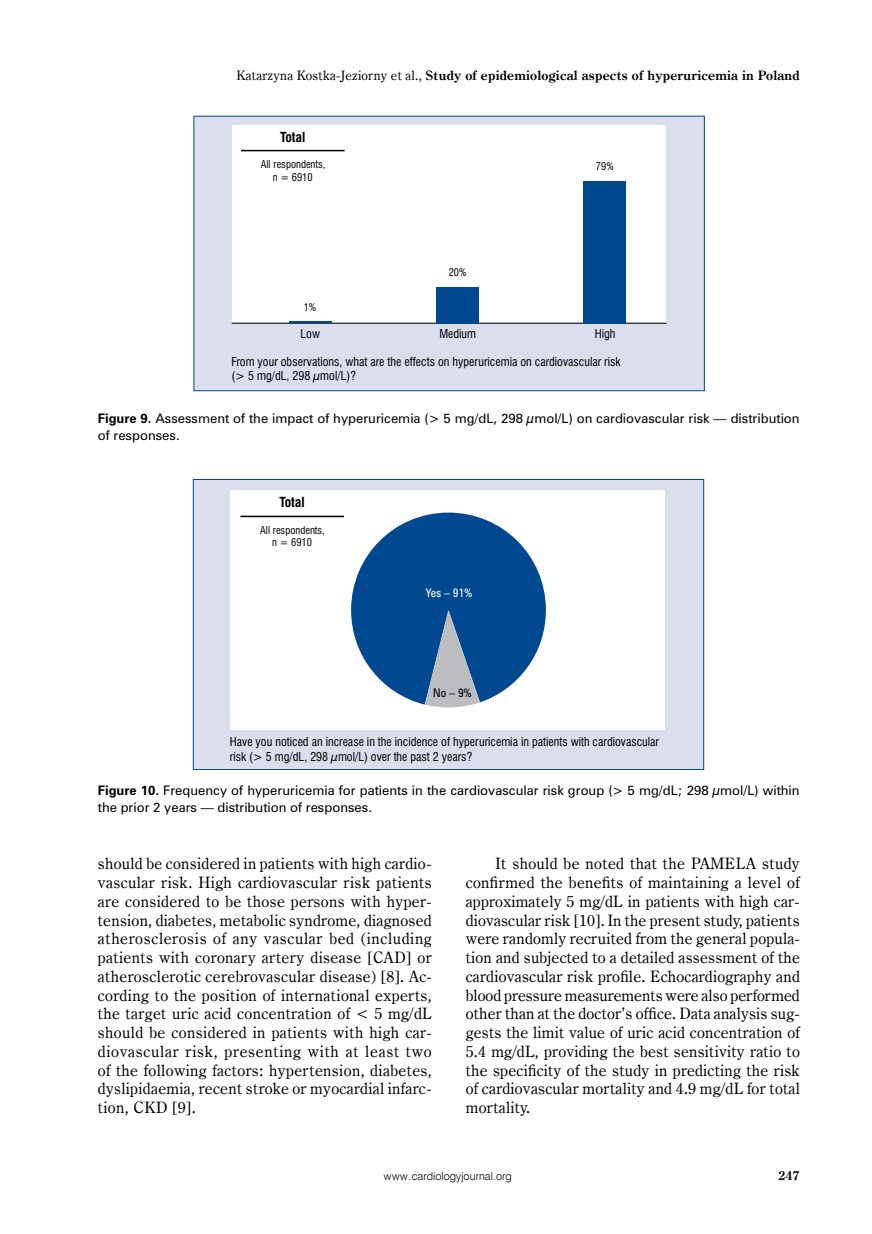
<style>
.page{position:relative;width:872px;height:1234px;background:#fff}
.page>*{position:absolute;margin:0;border:0;box-sizing:border-box;transform-origin:0 0}
._08_-_Tekst{font:15.75px/18.8px "Century Oldst EU";letter-spacing:.015em;color:#000;text-align:justify}
.t1{font:700 13.5px "Swis 721 Cn EU";color:#000}
.t2{font:700 13.05px "Century Oldst EU";letter-spacing:.015em;color:#000}
.t3{font:700 12.75px "Century Oldst EU";color:#000}
._15_-_Rycina_-_podpi{font:12px/17.2px "Zurich PL";color:#000}
.t4{font:12px/14.4px "Swis 721 Cn EU";color:#000}
.t5{font:12px "Zurich Cn EU";color:#fff}
.t6{font:12px "Zurich Cn EU";color:#000}
.t7{font:10.95px "Swis 721 Lt EU";color:#000}
.t8{font:10.5px/12.6px "Swis 721 Cn EU";color:#000;text-align:center}
.s1{font-weight:400}
.s2{font-weight:700}
</style>
<div class="page">
<div style="left:194px;top:116px;width:510px;height:274px;background:#dbdeed"></div>
<div style="left:193px;top:116px;width:511px;height:275px;border:1px solid #004990"></div>
<div style="left:232px;top:125px;width:434px;height:198px;background:#fff"></div>
<hr style="left:241px;top:150px;width:103px;height:1px;background:#000">
<hr style="left:232px;top:322px;width:434px;height:2px;background:#000">
<hr style="left:289px;top:321px;width:43px;height:2px;background:#004990">
<div style="left:436px;top:287px;width:43px;height:36px;background:#004990"></div>
<div style="left:583px;top:181px;width:43px;height:142px;background:#004990"></div>
<div style="left:193px;top:479px;width:510px;height:290px;background:#dbdeed"></div>
<div style="left:193px;top:479px;width:511px;height:290px;border:1px solid #004990"></div>
<div style="left:230px;top:490px;width:435px;height:239px;background:#fff"></div>
<hr style="left:240px;top:515px;width:104px;height:2px;background:#000">
<svg style="left:351px;top:512px;width:195px;height:195px"></svg>
<p class="t2" style="left:236px;top:68px;width:565px"><span class="s1">Katarzyna Kostka-Jeziorny et al.,</span> Study of epidemiological aspects of hyperuricemia in Poland</p>
<p class="t1" style="left:280px;top:128px;width:27px">Total</p>
<p class="t8" style="left:261px;top:158px;width:66px">All respondents, n = 6910</p>
<p class="t8" style="left:304px;top:300px;width:14px">1%</p>
<p class="t8" style="left:449px;top:265px;width:19px">20%</p>
<p class="t8" style="left:596px;top:160px;width:19px">79%</p>
<p class="t4" style="left:300px;top:327px;width:21px">Low</p>
<p class="t4" style="left:439px;top:327px;width:38px">Medium</p>
<p class="t4" style="left:595px;top:327px;width:22px">High</p>
<p class="t4" style="left:231px;top:354px;width:390px">From your observations, what are the effects on hyperuricemia on cardiovascular risk (&gt; 5 mg/dL, 298 µmol/L)?</p>
<p class="_15_-_Rycina_-_podpi" style="left:98px;top:409px;width:703px"><span class="s2">Figure 9.</span> Assessment of the impact of hyperuricemia (&gt; 5 mg/dL, 298 μmol/L) on cardiovascular risk — distribution of responses.</p>
<p class="t1" style="left:279px;top:494px;width:27px">Total</p>
<p class="t8" style="left:260px;top:523px;width:66px">All respondents, n = 6910</p>
<p class="t5" style="left:426px;top:585px;width:48px">Yes – 91%</p>
<p class="t6" style="left:433px;top:685px;width:40px">No – 9%</p>
<p class="t4" style="left:230px;top:734px;width:431px">Have you noticed an increase in the incidence of hyperuricemia in patients with cardiovascular risk (&gt; 5 mg/dL, 298 µmol/L) over the past 2 years?</p>
<p class="_15_-_Rycina_-_podpi" style="left:98px;top:781px;width:703px"><span class="s2">Figure 10.</span> Frequency of hyperuricemia for patients in the cardiovascular risk group (&gt; 5 mg/dL; 298 μmol/L) within the prior 2 years — distribution of responses.</p>
<p class="_08_-_Tekst" style="left:98px;top:854px;width:335px">should be considered in patients with high cardio&shy;vascular risk. High cardiovascular risk patients are considered to be those persons with hyper&shy;tension, diabetes, metabolic syndrome, diagnosed atherosclerosis of any vascular bed (including patients with coronary artery disease [CAD] or atherosclerotic cerebrovascular disease) [8]. Ac&shy;cording to the position of international experts, the target uric acid concentration of &lt; 5 mg/dL should be considered in patients with high car&shy;diovascular risk, presenting with at least two of the following factors: hypertension, diabetes, dyslipidaemia, recent stroke or myocardial infarc&shy;tion, CKD [9].</p>
<p class="_08_-_Tekst" style="left:466px;top:854px;width:336px;text-indent:30px">It should be noted that the PAMELA study confirmed the benefits of maintaining a level of approximately 5 mg/dL in patients with high car&shy;diovascular risk [10]. In the present study, patients were randomly recruited from the general popula&shy;tion and subjected to a detailed assessment of the cardiovascular risk profile. Echocardiography and blood pressure measurements were also performed other than at the doctor’s office. Data analysis sug&shy;gests the limit value of uric acid concentration of 5.4 mg/dL, providing the best sensitivity ratio to the specificity of the study in predicting the risk of cardiovascular mortality and 4.9 mg/dL for total mortality.</p>
<p class="t7" style="left:384px;top:1169px;width:129px">www.cardiologyjournal.org</p>
<p class="t3" style="left:778px;top:1167px;width:23px">247</p>
</div>
